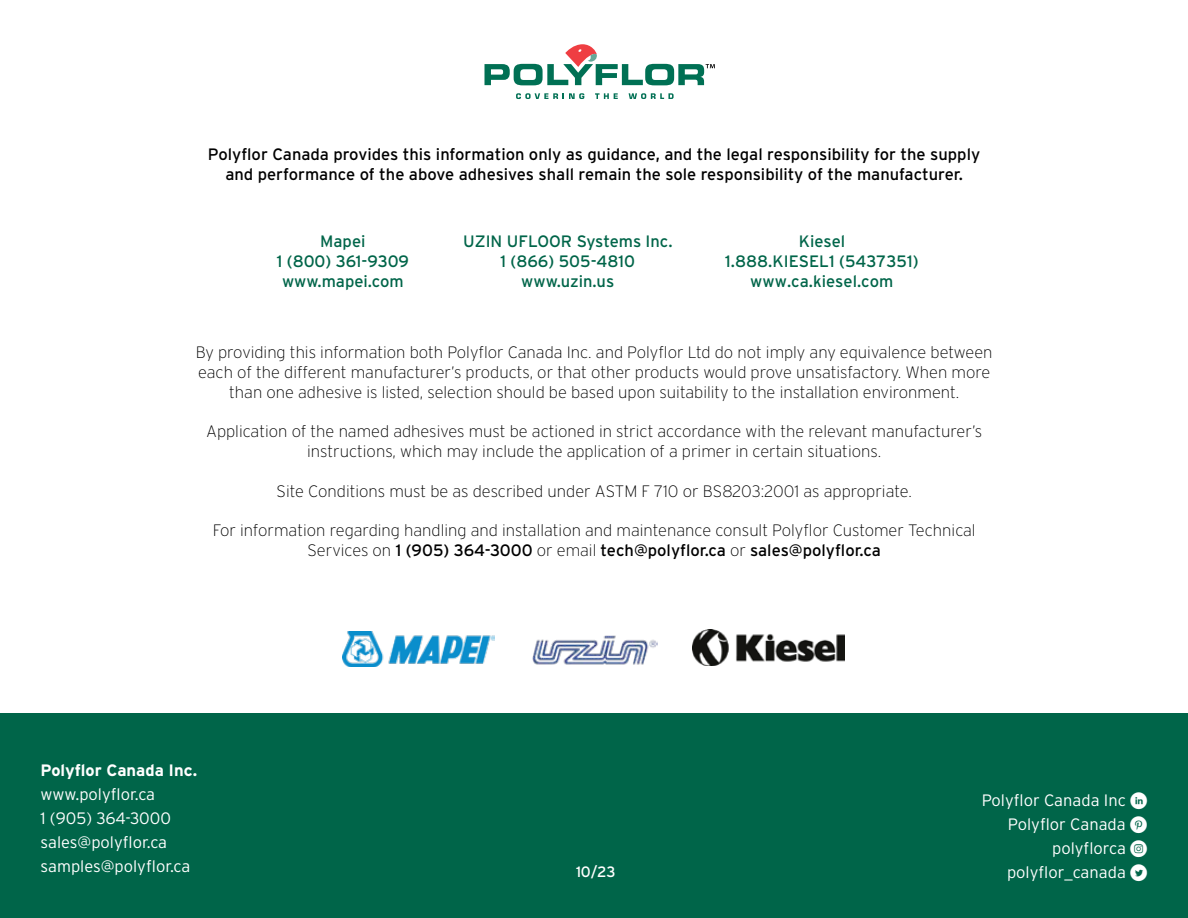
<style>
.page{position:relative;width:1188px;height:918px;background:#fff}
.page>*{position:absolute;margin:0;border:0;box-sizing:border-box;transform-origin:0 0}
.t1{font:200 16.5px/19.8px "Interstate";color:#000;text-align:center}
.t2{font:16.5px/19.8px "Interstate";color:#000;text-align:center}
.t3{font:300 16.5px/24px "Interstate";color:#fff}
.t4{font:16.5px/19.8px "Interstate";color:#006549;text-align:center}
.t5{font:700 16.5px "Interstate";color:#fff}
.t6{font:15px "Interstate";color:#fff}
.s1{font-weight:400}
.s2{font-family:"Social Media Circled";font-weight:400}
</style>
<div class="page">
<svg style="left:516px;top:93px;width:68px;height:6px"></svg>
<svg style="left:595px;top:93px;width:23px;height:6px"></svg>
<svg style="left:629px;top:93px;width:45px;height:6px"></svg>
<svg style="left:485px;top:44px;width:230px;height:41px"></svg>
<div style="left:0;top:714px;width:1188px;height:204px;background:#006549"></div>
<img style="left:343px;top:632px;width:151px;height:35px">
<img style="left:532px;top:635px;width:125px;height:30px">
<img style="left:693px;top:629px;width:152px;height:37px">
<p class="t2" style="left:208px;top:144px;width:774px">Polyflor Canada provides this information only as guidance, and the legal responsibility for the supply and performance of the above adhesives shall remain the sole responsibility of the manufacturer.</p>
<p class="t4" style="left:277px;top:232px;width:134px">Mapei<br>1 (800) 361-9309 www.mapei.com</p>
<p class="t4" style="left:463px;top:232px;width:211px">UZIN UFLOOR Systems Inc.</p>
<p class="t4" style="left:725px;top:232px;width:195px">Kiesel<br>1.888.KIESEL1 (5437351) www.ca.kiesel.com</p>
<p class="t4" style="left:501px;top:251px;width:136px">1 (866) 505-4810 www.uzin.us</p>
<p class="t1" style="left:196px;top:343px;width:798px">By providing this information both Polyflor Canada Inc. and Polyflor Ltd do not imply any equivalence between each of the different manufacturer’s products, or that other products would prove unsatisfactory. When more than one adhesive is listed, selection should be based upon suitability to the installation environment.</p>
<p class="t1" style="left:206px;top:422px;width:778px">Application of the named adhesives must be actioned in strict accordance with the relevant manufacturer’s instructions, which may include the application of a primer in certain situations.</p>
<p class="t1" style="left:277px;top:481px;width:637px">Site Conditions must be as described under ASTM F 710 or BS8203:2001 as appropriate.</p>
<p class="t1" style="left:213px;top:521px;width:764px">For information regarding handling and installation and maintenance consult Polyflor Customer Technical<br>Services on <span class="s1">1 (905) 364-3000</span> or email <span class="s1">tech@polyflor.ca</span> or <span class="s1">sales@polyflor.ca</span></p>
<p class="t5" style="left:40px;top:761px;width:158px">Polyflor Canada Inc.</p>
<p class="t3" style="left:40px;top:782px;width:151px">www.polyflor.ca<br>1 (905) 364-3000 sales@polyflor.ca samples@polyflor.ca</p>
<p class="t3" style="left:982px;top:788px;width:167px;text-align:right">Polyflor Canada Inc <span class="s2">C<br></span>Polyflor Canada <span class="s2">A </span>polyflorca <span class="s2">Q </span>polyflor_canada <span class="s2">D</span></p>
<p class="t6" style="left:576px;top:863px;width:41px">10/23</p>
</div>
